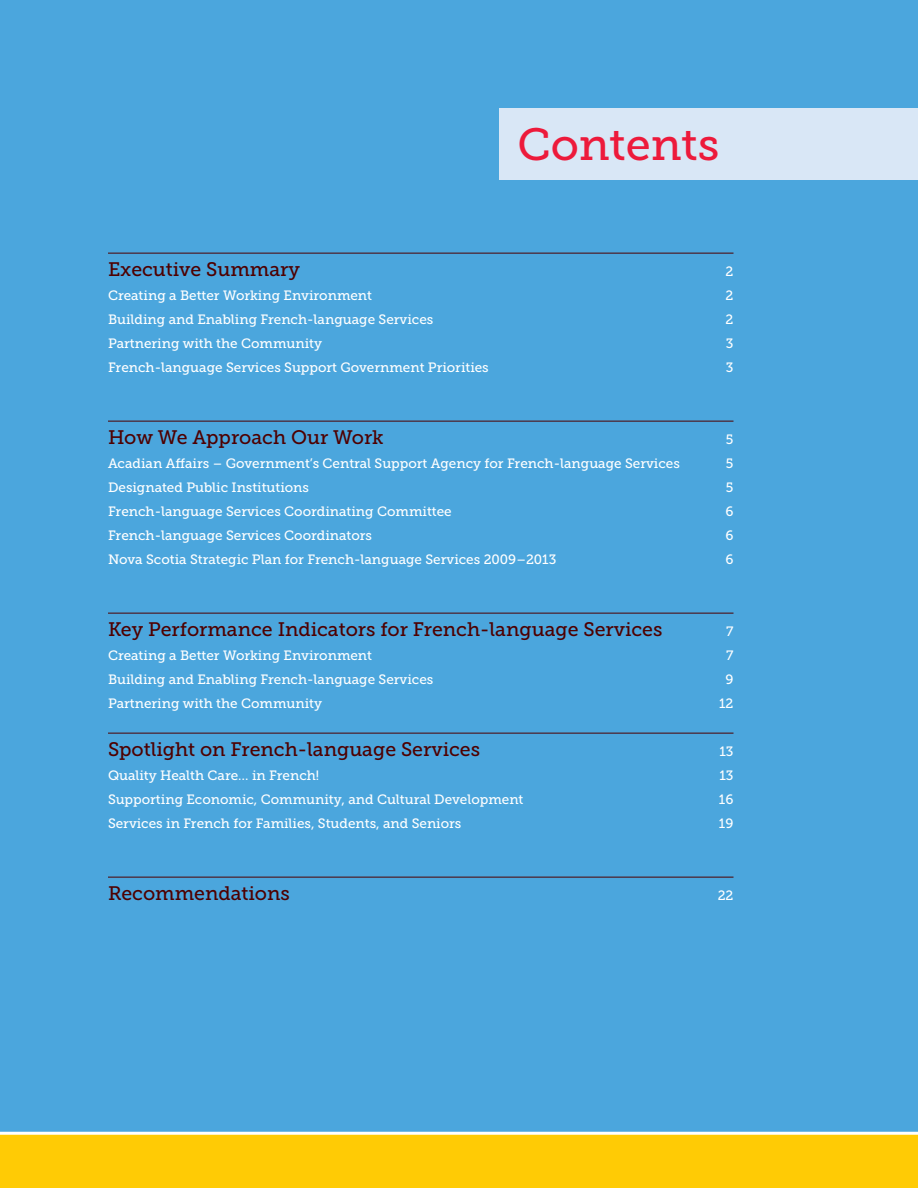
<style>
.page{position:relative;width:918px;height:1188px;background:#4ba6dd}
.page>*{position:absolute;margin:0;border:0;box-sizing:border-box;transform-origin:0 0}
.t1{font:45px "Museo Slab 500";color:#ed1a3b}
.t2{font:19.5px "Museo Slab 500";color:#4e0000}
.t3{font:13.5px "Museo Slab 500";color:#fff}
</style>
<div class="page">
<div style="left:0;top:1132px;width:918px;height:56px;background:#ffcb05"></div>
<div style="left:500px;top:108px;width:418px;height:72px;background:#d9e7f6"></div>
<hr style="left:108px;top:253px;width:626px;height:1px;background:#4e0000">
<hr style="left:108px;top:421px;width:626px;height:1px;background:#4e0000">
<hr style="left:108px;top:613px;width:626px;height:1px;background:#4e0000">
<hr style="left:108px;top:733px;width:626px;height:1px;background:#4e0000">
<hr style="left:108px;top:877px;width:626px;height:1px;background:#4e0000">
<h1 class="t1" style="left:518px;top:119px;width:203px">Contents</h1>
<h2 class="t2" style="left:108px;top:258px;width:193px">Executive Summary</h2>
<p class="t3" style="left:726px;top:264px;width:9px">2</p>
<p class="t3" style="left:108px;top:288px;width:266px">Creating a Better Working Environment</p>
<p class="t3" style="left:726px;top:288px;width:9px">2</p>
<p class="t3" style="left:108px;top:312px;width:327px">Building and Enabling French-language Services</p>
<p class="t3" style="left:726px;top:312px;width:9px">2</p>
<p class="t3" style="left:108px;top:336px;width:216px">Partnering with the Community</p>
<p class="t3" style="left:726px;top:336px;width:9px">3</p>
<p class="t3" style="left:108px;top:360px;width:382px">French-language Services Support Government Priorities</p>
<p class="t3" style="left:726px;top:360px;width:9px">3</p>
<h2 class="t2" style="left:108px;top:426px;width:277px">How We Approach Our Work</h2>
<p class="t3" style="left:726px;top:432px;width:9px">5</p>
<p class="t3" style="left:108px;top:456px;width:573px">Acadian Affairs – Government’s Central Support Agency for French-language Services</p>
<p class="t3" style="left:726px;top:456px;width:9px">5</p>
<p class="t3" style="left:108px;top:480px;width:203px">Designated Public Institutions</p>
<p class="t3" style="left:726px;top:480px;width:9px">5</p>
<p class="t3" style="left:108px;top:504px;width:345px">French-language Services Coordinating Committee</p>
<p class="t3" style="left:725px;top:504px;width:10px">6</p>
<p class="t3" style="left:108px;top:528px;width:266px">French-language Services Coordinators</p>
<p class="t3" style="left:725px;top:528px;width:10px">6</p>
<p class="t3" style="left:108px;top:552px;width:450px">Nova Scotia Strategic Plan for French-language Services 2009–2013</p>
<p class="t3" style="left:725px;top:552px;width:10px">6</p>
<h2 class="t2" style="left:108px;top:618px;width:556px">Key Performance Indicators for French-language Services</h2>
<p class="t3" style="left:726px;top:624px;width:9px">7</p>
<p class="t3" style="left:108px;top:648px;width:266px">Creating a Better Working Environment</p>
<p class="t3" style="left:726px;top:648px;width:9px">7</p>
<p class="t3" style="left:108px;top:672px;width:327px">Building and Enabling French-language Services</p>
<p class="t3" style="left:725px;top:672px;width:10px">9</p>
<p class="t3" style="left:108px;top:696px;width:216px">Partnering with the Community</p>
<p class="t3" style="left:719px;top:696px;width:16px">12</p>
<h2 class="t2" style="left:108px;top:738px;width:374px">Spotlight on French-language Services</h2>
<p class="t3" style="left:719px;top:744px;width:16px">13</p>
<p class="t3" style="left:108px;top:768px;width:213px">Quality Health Care… in French!</p>
<p class="t3" style="left:719px;top:768px;width:16px">13</p>
<p class="t3" style="left:108px;top:792px;width:417px">Supporting Economic, Community, and Cultural Development</p>
<p class="t3" style="left:719px;top:792px;width:16px">16</p>
<p class="t3" style="left:108px;top:816px;width:355px">Services in French for Families, Students, and Seniors</p>
<p class="t3" style="left:719px;top:816px;width:16px">19</p>
<h2 class="t2" style="left:108px;top:882px;width:183px">Recommendations</h2>
<p class="t3" style="left:718px;top:888px;width:17px">22</p>
</div>
